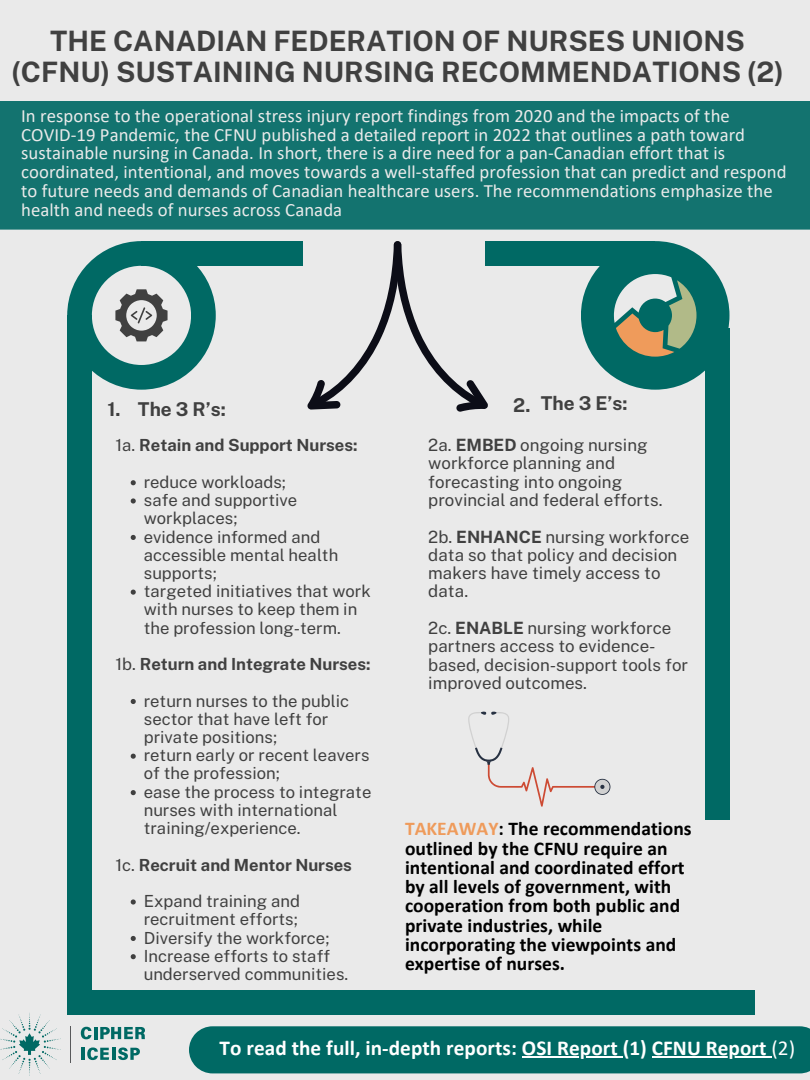
<style>
.page{position:relative;width:810px;height:1080px;background:#eaeaea}
.page>*{position:absolute;margin:0;border:0;box-sizing:border-box;transform-origin:0 0}
.t1{font:700 28.12px/30.9px "Public Sans";color:#404040;text-align:center}
.t2{font:700 21.25px "Calibri";letter-spacing:.005em;color:#fff}
.t3{font:700 19.5px/19.2px "Calibri";letter-spacing:.005em;color:#000}
.t4{font:700 19.06px "Public Sans";color:#404040}
.t5{font:18.75px/18.8px "Calibri";letter-spacing:.005em;color:#eaeaea}
.t6{font:16.94px/18.2px "Public Sans";color:#404040}
.t7{font:16.69px/18.2px "Public Sans";color:#404040}
.t8{font:700 16.69px "Public Sans";color:#404040}
.s1{font-weight:700}
.s2{font-weight:400}
.s3{color:#ef9b5b}
</style>
<div class="page">
<div style="left:67px;top:241px;width:149px;height:149px;background:#006964;border-radius:50%"></div>
<div style="left:92px;top:266px;width:99px;height:99px;background:#eaeaea;border-radius:50%"></div>
<div style="left:141px;top:241px;width:162px;height:25px;background:#006964"></div>
<div style="left:581px;top:241px;width:149px;height:149px;background:#006964;border-radius:50%"></div>
<div style="left:485px;top:241px;width:170px;height:25px;background:#006964"></div>
<div style="left:67px;top:315px;width:25px;height:687px;background:#006964"></div>
<svg style="left:115px;top:289px;width:52px;height:52px"></svg>
<div style="left:705px;top:328px;width:25px;height:491px;background:#006964"></div>
<svg style="left:614px;top:274px;width:82px;height:83px"></svg>
<svg style="left:131px;top:480px;width:5px;height:5px"></svg>
<svg style="left:131px;top:498px;width:5px;height:6px"></svg>
<svg style="left:131px;top:535px;width:5px;height:5px"></svg>
<svg style="left:131px;top:590px;width:5px;height:5px"></svg>
<svg style="left:131px;top:699px;width:5px;height:5px"></svg>
<svg style="left:131px;top:754px;width:5px;height:5px"></svg>
<svg style="left:131px;top:790px;width:5px;height:5px"></svg>
<svg style="left:131px;top:899px;width:5px;height:6px"></svg>
<svg style="left:131px;top:936px;width:5px;height:5px"></svg>
<svg style="left:131px;top:954px;width:5px;height:5px"></svg>
<div style="left:67px;top:990px;width:687px;height:25px;background:#006964"></div>
<svg style="left:0;top:1013px;width:61px;height:63px"></svg>
<svg style="left:81px;top:1027px;width:64px;height:12px"></svg>
<hr style="left:81px;top:1048px;width:4px;height:12px;background:#006964">
<svg style="left:87px;top:1047px;width:53px;height:13px"></svg>
<hr style="left:70px;top:1026px;width:1px;height:36px;background:#58595b">
<svg style="left:307px;top:241px;width:181px;height:171px"></svg>
<div style="left:0;top:101px;width:810px;height:129px;background:#13736f"></div>
<svg style="left:468px;top:711px;width:143px;height:96px"></svg>
<div style="left:189px;top:1026px;width:621px;height:47px;background:#006964"></div>
<p class="t1" style="left:12px;top:26px;width:774px">THE CANADIAN FEDERATION OF NURSES UNIONS (CFNU) SUSTAINING NURSING RECOMMENDATIONS (2)</p>
<p class="t5" style="left:21px;top:108px;width:767px">In response to the operational stress injury report findings from 2020 and the impacts of the COVID-19 Pandemic, the CFNU published a detailed report in 2022 that outlines a path toward sustainable nursing in Canada. In short, there is a dire need for a pan-Canadian effort that is coordinated, intentional, and moves towards a well-staffed profession that can predict and respond to future needs and demands of Canadian healthcare users. The recommendations emphasize the health and needs of nurses across Canada</p>
<p class="t4" style="left:107px;top:398px;width:15px">1.</p>
<p class="t4" style="left:541px;top:392px;width:88px">The 3 E’s:</p>
<p class="t6" style="left:428px;top:436px;width:236px">2a. <span class="s1">EMBED</span> ongoing nursing workforce planning and forecasting into ongoing provincial and federal efforts.</p>
<p class="t6" style="left:428px;top:527px;width:263px">2b. <span class="s1">ENHANCE</span> nursing workforce data so that policy and decision makers have timely access to data.</p>
<p class="t6" style="left:428px;top:619px;width:261px">2c. <span class="s1">ENABLE</span> nursing workforce partners access to evidence&shy;based, decision-support tools for improved outcomes.</p>
<p class="t4" style="left:513px;top:394px;width:19px">2.</p>
<h1 class="t4" style="left:138px;top:398px;width:90px">The 3 R’s:</h1>
<h5 class="t8" style="left:115px;top:436px;width:244px"><span class="s2">1a.</span> Retain and Support Nurses:</h5>
<p class="t7" style="left:144px;top:473px;width:144px">reduce workloads;</p>
<p class="t7" style="left:144px;top:491px;width:155px">safe and supportive workplaces;</p>
<p class="t7" style="left:144px;top:527px;width:196px">evidence informed and accessible mental health supports;</p>
<h4 class="t7" style="left:144px;top:582px;width:229px">targeted initiatives that work with nurses to keep them in the profession long-term.</h4>
<h4 class="t8" style="left:115px;top:654px;width:257px"><span class="s2">1b.</span> Return and Integrate Nurses:</h4>
<h4 class="t7" style="left:144px;top:691px;width:207px">return nurses to the public sector that have left for private positions;</h4>
<p class="t7" style="left:144px;top:746px;width:227px">return early or recent leavers of the profession;</p>
<p class="t7" style="left:144px;top:783px;width:229px">ease the process to integrate nurses with international training/experience.</p>
<p class="t8" style="left:115px;top:855px;width:238px"><span class="s2">1c.</span> Recruit and Mentor Nurses</p>
<p class="t7" style="left:144px;top:892px;width:158px">Expand training and recruitment efforts;</p>
<p class="t7" style="left:144px;top:928px;width:187px">Diversify the workforce;</p>
<p class="t7" style="left:144px;top:947px;width:206px">Increase efforts to staff underserved communities.</p>
<p class="t3" style="left:405px;top:821px;width:288px"><span class="s3">TAKEAWAY</span>: The recommendations outlined by the CFNU require an intentional and coordinated effort by all levels of government, with cooperation from both public and private industries, while incorporating the viewpoints and expertise of nurses.</p>
<p class="t2" style="left:220px;top:1039px;width:577px">To read the full, in-depth reports: OSI Report (1) CFNU Report <span class="s2">(2)</span></p>
</div>
